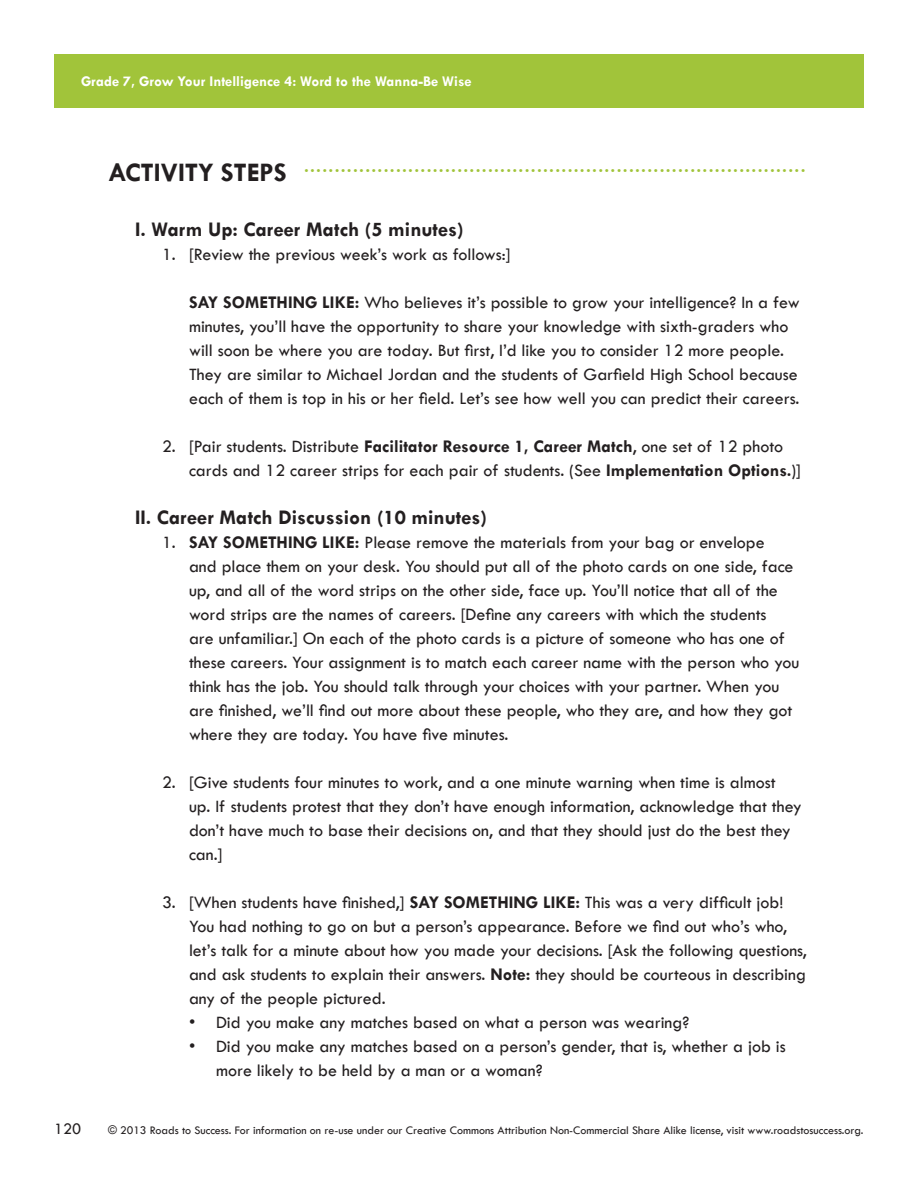
<style>
.page{position:relative;width:918px;height:1188px;background:#fff}
.page>*{position:absolute;margin:0;border:0;box-sizing:border-box;transform-origin:0 0}
.A_NumberListRoman{font:700 21px "Tw Cen";color:#231f20}
.LO_Head1{font:700 18.75px "Tw Cen";color:#a1c43a}
.A_NumberList2{font:500 18px/24px "Tw Cen";color:#231f20}
.A_NumberList1{font:500 18px/24px "Tw Cen";color:#231f20}
.A_Text{font:500 18px/24px "Tw Cen";color:#231f20}
.A_Bullet{font:500 18px/24px "Tw Cen";color:#231f20}
.Lesson_Front_Page_Te{font:500 16.5px "Tw Cen";color:#231f20}
.t1{font:700 15px "Tw Cen";color:#fff}
.t2{font:500 12px "Tw Cen";color:#231f20}
.s1{font-size:27px;color:#231f20}
.s2{font-weight:700}
</style>
<div class="page">
<div style="left:54px;top:54px;width:810px;height:54px;background:#a1c43a"></div>
<p class="t1" style="left:123px;top:72px;width:180px">#, Unit Name #: Lesson Title</p>
<p class="t1" style="left:81px;top:72px;width:392px">Grade 7, Grow Your Intelligence 4: Word to the Wanna-Be Wise</p>
<p class="LO_Head1" style="left:108px;top:155px;width:699px"><span class="s1">ACTIVITY STEPS</span> ..................................................................................</p>
<p class="A_NumberListRoman" style="left:135px;top:217px;width:330px">I. Warm Up: Career Match (5 minutes)</p>
<p class="A_NumberList1" style="left:162px;top:243px;width:350px">1. [Review the previous week’s work as follows:]</p>
<p class="A_Text" style="left:189px;top:291px;width:612px"><span class="s2">SAY SOMETHING LIKE:</span> Who believes it’s possible to grow your intelligence? In a few minutes, you’ll have the opportunity to share your knowledge with sixth-graders who will soon be where you are today. But first, I’d like you to consider 12 more people.<br>They are similar to Michael Jordan and the students of Garfield High School because each of them is top in his or her field. Let’s see how well you can predict their careers.</p>
<p class="A_NumberList2" style="left:189px;top:435px;width:614px;text-indent:-27px">2. [Pair students. Distribute <span class="s2">Facilitator Resource 1, Career Match</span>, one set of 12 photo cards and 12 career strips for each pair of students. (See <span class="s2">Implementation Options.</span>)]</p>
<p class="A_NumberListRoman" style="left:135px;top:505px;width:353px">II. Career Match Discussion (10 minutes)</p>
<p class="A_NumberList1" style="left:189px;top:531px;width:612px;text-indent:-27px">1. <span class="s2">SAY SOMETHING LIKE:</span> Please remove the materials from your bag or envelope<br>and place them on your desk. You should put all of the photo cards on one side, face up, and all of the word strips on the other side, face up. You’ll notice that all of the word strips are the names of careers. [Define any careers with which the students<br>are unfamiliar.] On each of the photo cards is a picture of someone who has one of these careers. Your assignment is to match each career name with the person who you think has the job. You should talk through your choices with your partner. When you are finished, we’ll find out more about these people, who they are, and how they got where they are today. You have five minutes.</p>
<p class="A_NumberList2" style="left:189px;top:771px;width:614px;text-indent:-27px">2. [Give students four minutes to work, and a one minute warning when time is almost<br>up. If students protest that they don’t have enough information, acknowledge that they don’t have much to base their decisions on, and that they should just do the best they can.]</p>
<p class="A_NumberList2" style="left:189px;top:891px;width:619px;text-indent:-27px">3. [When students have finished,] <span class="s2">SAY SOMETHING LIKE:</span> This was a very difficult job!<br>You had nothing to go on but a person’s appearance. Before we find out who’s who, let’s talk for a minute about how you made your decisions. [Ask the following questions, and ask students to explain their answers. <span class="s2">Note:</span> they should be courteous in describing any of the people pictured.</p>
<p class="A_Bullet" style="left:189px;top:1011px;width:502px">• Did you make any matches based on what a person was wearing?</p>
<p class="A_Bullet" style="left:216px;top:1035px;width:571px;text-indent:-27px">• Did you make any matches based on a person’s gender, that is, whether a job is more likely to be held by a man or a woman?</p>
<p class="Lesson_Front_Page_Te" style="left:54px;top:1119px;width:29px">120</p>
<p class="t2" style="left:108px;top:1123px;width:757px">© 2013 Roads to Success. For information on re-use under our Creative Commons Attribution Non-Commercial Share Alike license, visit www.roadstosuccess.org.</p>
</div>
